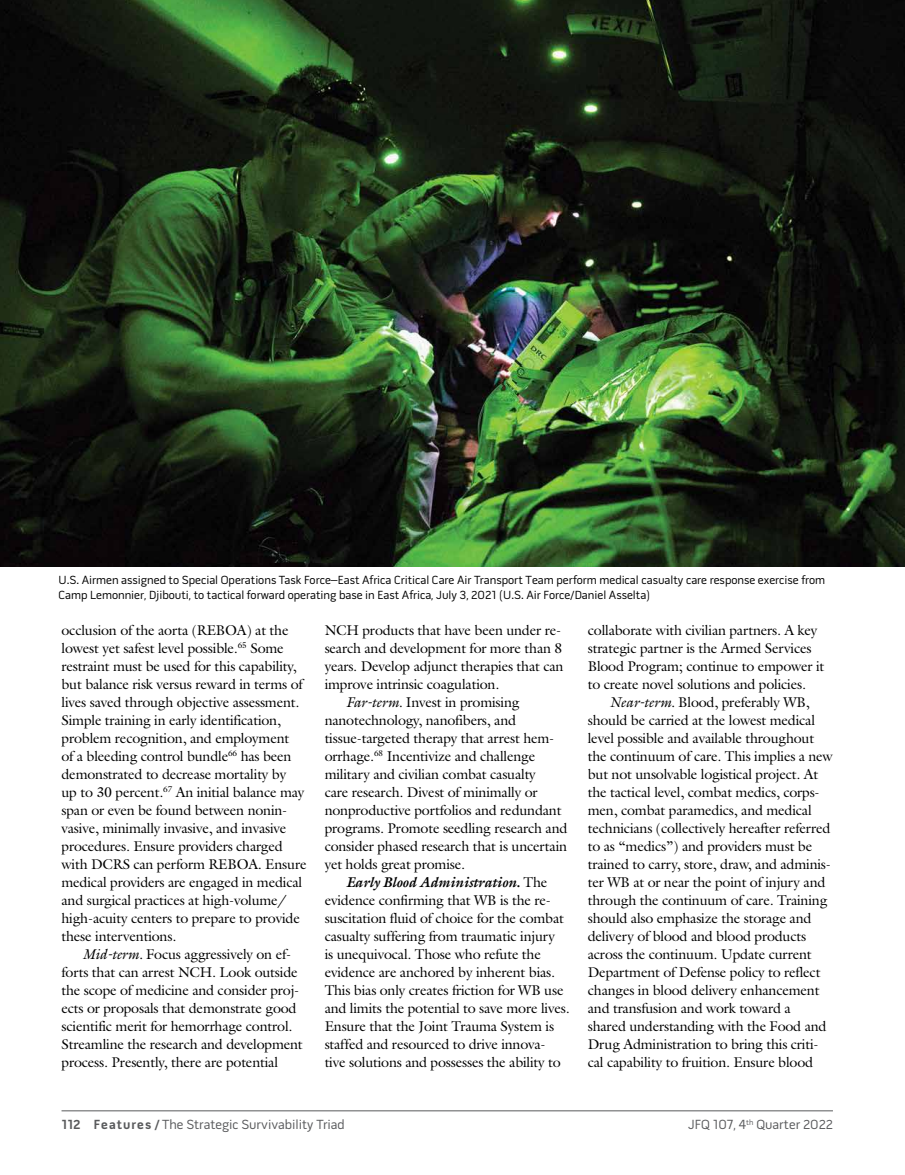
<style>
.page{position:relative;width:905px;height:1175px;background:#fff}
.page>*{position:absolute;margin:0;border:0;box-sizing:border-box;transform-origin:0 0}
.t1{font:14.25px/18px "Galliard Std";letter-spacing:-.015em;color:#000}
.t2{font:italic 700 14.25px "Galliard Std";letter-spacing:-.015em;color:#000}
.t3{font:13.5px "Pill Gothic 600 mg";color:#58595b}
.t4{font:12px/15px "Pill Gothic 600 mg";color:#000}
.s1{font-style:italic}
.s2{font-weight:400;font-style:normal}
.s3{font-weight:700}
</style>
<div class="page">
<hr style="left:62px;top:1110px;width:770px;height:1px;background:#58595b">
<img style="left:0;top:0;width:904px;height:566px">
<p class="t4" style="left:58px;top:573px;width:768px">U.S. Airmen assigned to Special Operations Task Force–East Africa Critical Care Air Transport Team perform medical casualty care response exercise from<br>Camp Lemonnier, Djibouti, to tactical forward operating base in East Africa, July 3, 2021 (U.S. Air Force/Daniel Asselta)</p>
<p class="t1" style="left:61px;top:620px;width:246px">occlusion of the aorta (REBOA) at the lowest yet safest level possible.<sup>65</sup> Some restraint must be used for this capability, but balance risk versus reward in terms of lives saved through objective assessment.<br>Simple training in early identification, problem recognition, and employment<br>of a bleeding control bundle<sup>66</sup> has been demonstrated to decrease mortality by<br>up to 30 percent.<sup>67</sup> An initial balance may span or even be found between nonin&shy;vasive, minimally invasive, and invasive procedures. Ensure providers charged with DCRS can perform REBOA. Ensure medical providers are engaged in medical and surgical practices at high-volume/ high-acuity centers to prepare to provide these interventions.</p>
<p class="t1" style="left:61px;top:944px;width:243px;text-indent:21px"><span class="s1">Mid-term.</span> Focus aggressively on ef&shy;forts that can arrest NCH. Look outside the scope of medicine and consider proj&shy;ects or proposals that demonstrate good scientific merit for hemorrhage control.<br>Streamline the research and development process. Presently, there are potential</p>
<p class="t1" style="left:324px;top:620px;width:238px">NCH products that have been under re-</p>
<p class="t1" style="left:324px;top:638px;width:239px">search and development for more than 8</p>
<p class="t1" style="left:324px;top:656px;width:240px">years. Develop adjunct therapies that can</p>
<p class="t1" style="left:324px;top:674px;width:176px">improve intrinsic coagulation.</p>
<p class="t1" style="left:345px;top:692px;width:175px"><span class="s1">Far-term.</span> Invest in promising</p>
<p class="t1" style="left:324px;top:710px;width:193px">nanotechnology, nanofibers, and</p>
<p class="t1" style="left:324px;top:728px;width:231px">tissue-targeted therapy that arrest hem-</p>
<p class="t1" style="left:324px;top:746px;width:212px">orrhage.<sup>68</sup> Incentivize and challenge</p>
<p class="t1" style="left:324px;top:764px;width:213px">military and civilian combat casualty</p>
<p class="t1" style="left:324px;top:782px;width:214px">care research. Divest of minimally or</p>
<p class="t1" style="left:324px;top:800px;width:238px">nonproductive portfolios and redundant</p>
<p class="t1" style="left:324px;top:818px;width:244px">programs. Promote seedling research and</p>
<p class="t1" style="left:324px;top:836px;width:244px">consider phased research that is uncertain</p>
<p class="t1" style="left:324px;top:854px;width:142px">yet holds great promise.</p>
<p class="t2" style="left:345px;top:873px;width:203px">Early Blood Administration. <span class="s2">The</span></p>
<p class="t1" style="left:324px;top:890px;width:228px">evidence confirming that WB is the re-</p>
<p class="t1" style="left:324px;top:908px;width:241px">suscitation fluid of choice for the combat</p>
<p class="t1" style="left:324px;top:926px;width:232px">casualty suffering from traumatic injury</p>
<p class="t1" style="left:324px;top:944px;width:218px">is unequivocal. Those who refute the</p>
<p class="t1" style="left:324px;top:962px;width:232px">evidence are anchored by inherent bias.</p>
<p class="t1" style="left:324px;top:980px;width:240px">This bias only creates friction for WB use</p>
<p class="t1" style="left:324px;top:998px;width:246px">and limits the potential to save more lives.</p>
<p class="t1" style="left:324px;top:1016px;width:231px">Ensure that the Joint Trauma System is</p>
<p class="t1" style="left:324px;top:1034px;width:222px">staffed and resourced to drive innova-</p>
<p class="t1" style="left:324px;top:1052px;width:238px">tive solutions and possesses the ability to</p>
<p class="t1" style="left:587px;top:620px;width:238px">collaborate with civilian partners. A key strategic partner is the Armed Services Blood Program; continue to empower it to create novel solutions and policies.</p>
<p class="t1" style="left:587px;top:692px;width:246px;text-indent:21px"><span class="s1">Near-term.</span> Blood, preferably WB, should be carried at the lowest medical level possible and available throughout the continuum of care. This implies a new but not unsolvable logistical project. At the tactical level, combat medics, corps&shy;men, combat paramedics, and medical technicians (collectively hereafter referred to as “medics”) and providers must be trained to carry, store, draw, and adminis&shy;ter WB at or near the point of injury and through the continuum of care. Training should also emphasize the storage and delivery of blood and blood products across the continuum. Update current Department of Defense policy to reflect changes in blood delivery enhancement and transfusion and work toward a<br>shared understanding with the Food and Drug Administration to bring this criti&shy;cal capability to fruition. Ensure blood</p>
<p class="t3" style="left:62px;top:1119px;width:284px"><span class="s3">112 Features /</span> The Strategic Survivability Triad</p>
<p class="t3" style="left:688px;top:1119px;width:146px">JFQ 107, 4<sup>th</sup> Quarter 2022</p>
</div>
